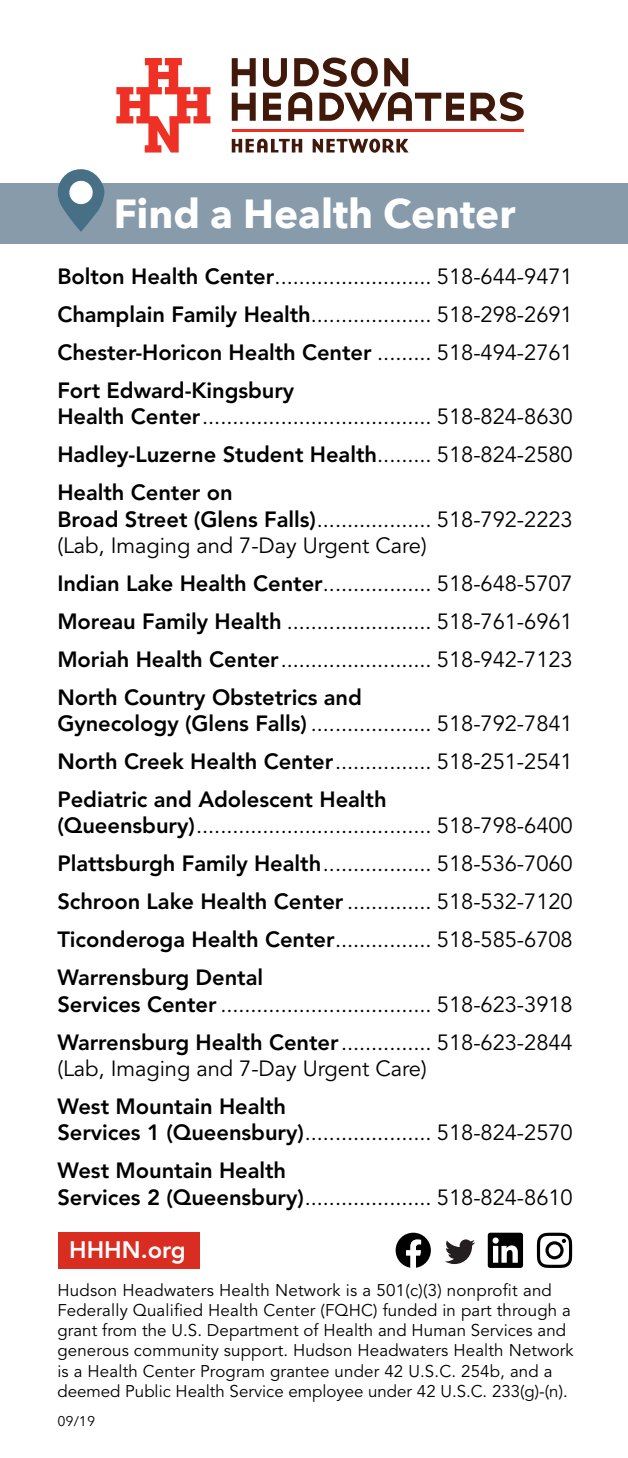
<style>
.page{position:relative;width:628px;height:1458px;background:#fff}
.page>*{position:absolute;margin:0;border:0;box-sizing:border-box;transform-origin:0 0}
.t1{font:700 40.5px "Avenir Next";color:#fff}
.t2{font:800 23.62px "Avenir LT Std";color:#fff}
.t3{font:22.05px/38px "Avenir LT Std";letter-spacing:-.005em;color:#000;text-align:justify}
.t4{font:800 22.05px/38px "Avenir LT Std";letter-spacing:-.005em;color:#000}
.t5{font:16.88px/20.2px "Avenir LT Std";letter-spacing:.01em;color:#000}
.t6{font:13.95px "Avenir Next";color:#000}
.s1{font-weight:800}
.s2{font-weight:400}
</style>
<div class="page">
<div style="left:0;top:183px;width:628px;height:61px;background:#879bab"></div>
<svg style="left:395px;top:1233px;width:36px;height:35px"></svg>
<svg style="left:445px;top:1239px;width:30px;height:25px"></svg>
<svg style="left:488px;top:1233px;width:35px;height:35px"></svg>
<svg style="left:537px;top:1233px;width:35px;height:35px"></svg>
<div style="left:58px;top:1232px;width:141px;height:37px;background:#da2d21"></div>
<svg style="left:232px;top:58px;width:24px;height:28px"></svg>
<svg style="left:232px;top:93px;width:24px;height:28px"></svg>
<svg style="left:263px;top:58px;width:201px;height:63px"></svg>
<svg style="left:470px;top:92px;width:54px;height:29px"></svg>
<hr style="left:232px;top:129px;width:292px;height:3px;background:#ee3124">
<svg style="left:232px;top:139px;width:70px;height:13px"></svg>
<svg style="left:313px;top:139px;width:95px;height:14px"></svg>
<svg style="left:116px;top:58px;width:94px;height:95px"></svg>
<svg style="left:58px;top:169px;width:46px;height:63px"></svg>
<div style="left:69px;top:181px;width:24px;height:23px;background:#fff;border-radius:50%"></div>
<h1 class="t1" style="left:114px;top:179px;width:403px">Find a Health Center</h1>
<p class="t3" style="left:57px;top:258px;width:517px"><span class="s1">Bolton Health Center</span>.......................... 518-644-9471<br><span class="s1">Champlain Family Health</span>.................... 518-298-2691<br><span class="s1">Chester-Horicon Health Center</span> ......... 518-494-2761<br><span class="s1">Fort Edward-Kingsbury</span></p>
<p class="t3" style="left:57px;top:398px;width:517px"><span class="s1">Health Center</span>...................................... 518-824-8630<br><span class="s1">Hadley-Luzerne Student Health</span>......... 518-824-2580<br><span class="s1">Health Center on</span></p>
<p class="t3" style="left:57px;top:506px;width:517px;line-height:26.3px"><span class="s1">Broad Street (Glens Falls)</span>................... 518-792-2223 (Lab, Imaging and 7-Day Urgent Care)</p>
<p class="t3" style="left:57px;top:565px;width:517px"><span class="s1">Indian Lake Health Center</span>.................. 518-648-5707<br><span class="s1">Moreau Family Health</span> ........................ 518-761-6961<br><span class="s1">Moriah Health Center</span>......................... 518-942-7123<br><span class="s1">North Country Obstetrics and</span></p>
<p class="t4" style="left:57px;top:705px;width:517px;text-align:justify">Gynecology (Glens Falls) <span class="s2">.................... 518-792-7841<br></span>North Creek Health Center<span class="s2">................ 518-251-2541<br></span>Pediatric and Adolescent Health</p>
<p class="t3" style="left:57px;top:807px;width:517px"><span class="s1">(Queensbury)</span>....................................... 518-798-6400<br><span class="s1">Plattsburgh Family Health</span>.................. 518-536-7060<br><span class="s1">Schroon Lake Health Center</span> .............. 518-532-7120<br><span class="s1">Ticonderoga Health Center</span>................ 518-585-6708<br><span class="s1">Warrensburg Dental</span></p>
<p class="t3" style="left:57px;top:986px;width:517px"><span class="s1">Services Center</span> ................................... 518-623-3918<br><span class="s1">Warrensburg Health Center</span>............... 518-623-2844</p>
<p class="t3" style="left:57px;top:1050px;width:371px">(Lab, Imaging and 7-Day Urgent Care)</p>
<p class="t4" style="left:57px;top:1093px;width:517px;line-height:26.3px">West Mountain Health<br>Services 1 (Queensbury)<span class="s2">..................... 518-824-2570</span></p>
<p class="t4" style="left:57px;top:1157px;width:517px;line-height:26.3px">West Mountain Health<br>Services 2 (Queensbury)<span class="s2">..................... 518-824-8610</span></p>
<p class="t2" style="left:69px;top:1235px;width:118px">HHHN.org</p>
<p class="t5" style="left:57px;top:1280px;width:518px">Hudson Headwaters Health Network is a 501(c)(3) nonprofit and Federally Qualified Health Center (FQHC) funded in part through a grant from the U.S. Department of Health and Human Services and generous community support. Hudson Headwaters Health Network is a Health Center Program grantee under 42 U.S.C. 254b, and a deemed Public Health Service employee under 42 U.S.C. 233(g)-(n).</p>
<p class="t6" style="left:57px;top:1409px;width:39px">09/19</p>
</div>
